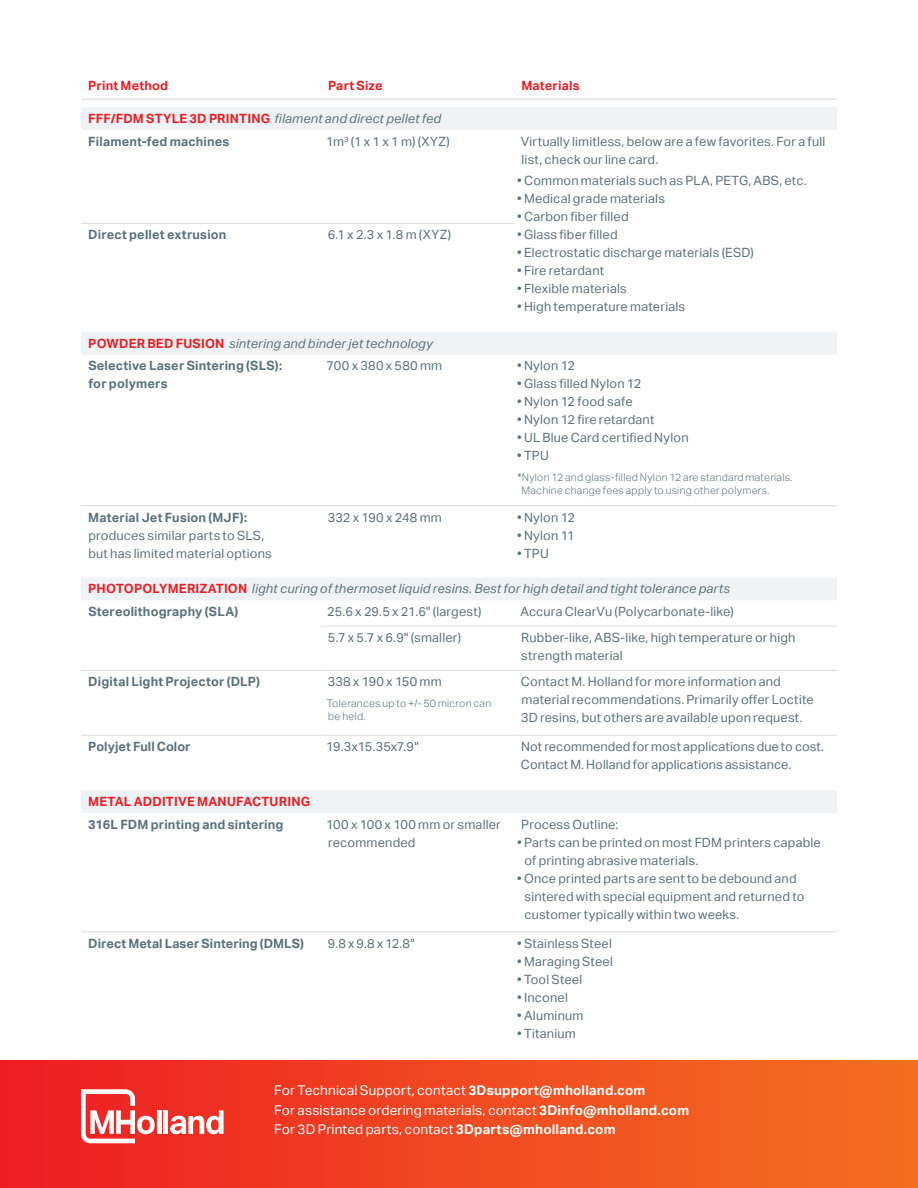
<style>
.page{position:relative;width:918px;height:1188px;background:#fff}
.page>*{position:absolute;margin:0;border:0;box-sizing:border-box;transform-origin:0 0}
.t1{font:13.5px "Aktiv Grotesk";letter-spacing:.015em;color:#fff}
.Table_text{font:12.75px/18px "Aktiv Grotesk";letter-spacing:.015em;color:#5a727e}
.Table_text-2{font:700 12.75px/18px "Aktiv Grotesk";letter-spacing:.015em;color:#5a727e}
.Table_bold{font:italic 12.75px "Aktiv Grotesk";letter-spacing:.015em;color:#5a727e}
.Table_bold-2{font:700 12.75px "Aktiv Grotesk";letter-spacing:.015em;color:#ee1d23}
.Table_text-3{font:12.75px "Aktiv Grotesk";letter-spacing:-.01em;color:#5a727e}
.Table_text-4{font:300 10.5px/13.5px "Aktiv Grotesk";letter-spacing:.025em;color:#5a727e}
.s1{font-weight:700;font-style:normal;color:#ee1d23}
.s2{font-weight:400}
.s3{font-weight:700}
</style>
<div class="page">
<svg style="left:81px;top:107px;width:756px;height:706px"></svg>
<hr style="left:81px;top:99px;width:240px;height:1px;background:#d4dde2">
<hr style="left:321px;top:99px;width:193px;height:1px;background:#d4dde2">
<hr style="left:514px;top:99px;width:323px;height:1px;background:#d4dde2">
<hr style="left:321px;top:626px;width:193px;height:1px;background:#d4dde2">
<hr style="left:514px;top:626px;width:323px;height:1px;background:#d4dde2">
<hr style="left:514px;top:670px;width:323px;height:1px;background:#d4dde2">
<hr style="left:81px;top:670px;width:240px;height:1px;background:#d4dde2">
<hr style="left:321px;top:670px;width:193px;height:1px;background:#d4dde2">
<hr style="left:81px;top:223px;width:240px;height:1px;background:#d4dde2">
<hr style="left:321px;top:223px;width:193px;height:1px;background:#d4dde2">
<hr style="left:81px;top:506px;width:240px;height:1px;background:#d4dde2">
<hr style="left:321px;top:506px;width:193px;height:1px;background:#d4dde2">
<hr style="left:514px;top:506px;width:323px;height:1px;background:#d4dde2">
<hr style="left:81px;top:735px;width:240px;height:1px;background:#d4dde2">
<hr style="left:321px;top:735px;width:193px;height:1px;background:#d4dde2">
<hr style="left:514px;top:735px;width:323px;height:1px;background:#d4dde2">
<hr style="left:81px;top:932px;width:240px;height:1px;background:#d4dde2">
<hr style="left:321px;top:932px;width:193px;height:1px;background:#d4dde2">
<hr style="left:514px;top:932px;width:323px;height:1px;background:#d4dde2">
<div style="left:0;top:1061px;width:918px;height:127px;background:linear-gradient(to right,#ed1d23,#f37121)"></div>
<hr style="left:157px;top:1110px;width:4px;height:24px;background:#fff">
<hr style="left:164px;top:1110px;width:4px;height:24px;background:#fff">
<svg style="left:81px;top:1089px;width:74px;height:54px"></svg>
<svg style="left:170px;top:1110px;width:54px;height:24px"></svg>
<p class="Table_bold-2" style="left:88px;top:78px;width:81px">Print Method</p>
<p class="Table_bold-2" style="left:328px;top:78px;width:56px">Part Size</p>
<p class="Table_bold-2" style="left:521px;top:78px;width:60px">Materials</p>
<p class="Table_bold" style="left:88px;top:111px;width:354px"><span class="s1">FFF/FDM STYLE 3D PRINTING</span> filament and direct pellet fed</p>
<p class="Table_text-2" style="left:88px;top:132px;width:143px">Filament-fed machines</p>
<p class="Table_text" style="left:326px;top:132px;width:125px">1m<sup>3</sup> (1 x 1 x 1 m) (XYZ)</p>
<p class="Table_text" style="left:521px;top:132px;width:306px">Virtually limitless, below are a few favorites. For a full list, check our line card.</p>
<p class="Table_text" style="left:517px;top:172px;width:291px">• Common materials such as PLA, PETG, ABS, etc.</p>
<p class="Table_text" style="left:517px;top:190px;width:149px">• Medical grade materials</p>
<p class="Table_text" style="left:517px;top:208px;width:113px">• Carbon fiber filled</p>
<p class="Table_text" style="left:517px;top:226px;width:102px">• Glass fiber filled</p>
<p class="Table_text" style="left:517px;top:244px;width:238px">• Electrostatic discharge materials (ESD)</p>
<p class="Table_text" style="left:517px;top:262px;width:89px">• Fire retardant</p>
<p class="Table_text" style="left:517px;top:280px;width:111px">• Flexible materials</p>
<p class="Table_text" style="left:517px;top:298px;width:170px">• High temperature materials</p>
<p class="Table_text-2" style="left:88px;top:226px;width:140px">Direct pellet extrusion</p>
<p class="Table_text" style="left:328px;top:226px;width:125px">6.1 x 2.3 x 1.8 m (XYZ)</p>
<p class="Table_bold" style="left:88px;top:336px;width:346px"><span class="s1">POWDER BED FUSION</span> sintering and binder jet technology</p>
<p class="Table_text-2" style="left:88px;top:357px;width:195px">Selective Laser Sintering (SLS): for polymers</p>
<p class="Table_text" style="left:327px;top:357px;width:117px">700 x 380 x 580 mm</p>
<p class="Table_text" style="left:517px;top:357px;width:59px">• Nylon 12</p>
<p class="Table_text" style="left:517px;top:375px;width:126px">• Glass filled Nylon 12</p>
<p class="Table_text" style="left:517px;top:393px;width:117px">• Nylon 12 food safe</p>
<p class="Table_text" style="left:517px;top:411px;width:139px">• Nylon 12 fire retardant</p>
<p class="Table_text" style="left:517px;top:429px;width:173px">• UL Blue Card certified Nylon</p>
<p class="Table_text" style="left:517px;top:447px;width:33px">• TPU</p>
<p class="Table_text-4" style="left:521px;top:470px;width:273px;text-indent:-4px"><span class="s2">*</span>Nylon 12 and glass-filled Nylon 12 are standard materials.<br>Machine change fees apply to using other polymers.</p>
<p class="Table_text" style="left:88px;top:508px;width:185px"><span class="s3">Material Jet Fusion (MJF): </span>produces similar parts to SLS, but has limited material options</p>
<p class="Table_text" style="left:328px;top:508px;width:116px">332 x 190 x 248 mm</p>
<p class="Table_text" style="left:517px;top:508px;width:59px">• Nylon 12</p>
<p class="Table_text" style="left:517px;top:526px;width:59px">• Nylon 11</p>
<p class="Table_text" style="left:517px;top:544px;width:33px">• TPU</p>
<p class="Table_bold" style="left:88px;top:582px;width:643px"><span class="s1">PHOTOPOLYMERIZATION</span> light curing of thermoset liquid resins. Best for high detail and tight tolerance parts</p>
<p class="Table_text-2" style="left:88px;top:603px;width:151px">Stereolithography (SLA)</p>
<p class="Table_text" style="left:327px;top:603px;width:156px">25.6 x 29.5 x 21.6" (largest)</p>
<p class="Table_text" style="left:520px;top:603px;width:215px">Accura ClearVu (Polycarbonate-like)</p>
<p class="Table_text" style="left:328px;top:629px;width:135px">5.7 x 5.7 x 6.9" (smaller)</p>
<p class="Table_text" style="left:521px;top:629px;width:276px">Rubber-like, ABS-like, high temperature or high strength material</p>
<p class="Table_text-2" style="left:88px;top:673px;width:173px">Digital Light Projector (DLP)</p>
<p class="Table_text" style="left:328px;top:673px;width:116px">338 x 190 x 150 mm</p>
<p class="Table_text-4" style="left:327px;top:696px;width:166px">Tolerances up to +/- 50 micron can be held.</p>
<p class="Table_text" style="left:521px;top:673px;width:294px">Contact M. Holland for more information and material recommendations. Primarily offer Loctite<br>3D resins, but others are available upon request.</p>
<p class="Table_text-2" style="left:88px;top:738px;width:104px">Polyjet Full Color</p>
<p class="Table_text-3" style="left:326px;top:739px;width:94px">19.3x15.35x7.9"</p>
<p class="Table_text" style="left:521px;top:738px;width:305px">Not recommended for most applications due to cost.<br>Contact M. Holland for applications assistance.</p>
<p class="Table_bold-2" style="left:88px;top:794px;width:223px">METAL ADDITIVE MANUFACTURING</p>
<p class="Table_text-2" style="left:88px;top:815px;width:197px">316L FDM printing and sintering</p>
<p class="Table_text" style="left:326px;top:815px;width:176px">100 x 100 x 100 mm or smaller recommended</p>
<p class="Table_text" style="left:521px;top:815px;width:99px">Process Outline:</p>
<p class="Table_text" style="left:524px;top:833px;width:298px;text-indent:-7px">• Parts can be printed on most FDM printers capable of printing abrasive materials.</p>
<p class="Table_text" style="left:524px;top:869px;width:282px;text-indent:-7px">• Once printed parts are sent to be debound and sintered with special equipment and returned to customer typically within two weeks.</p>
<p class="Table_text-2" style="left:88px;top:934px;width:217px">Direct Metal Laser Sintering (DMLS)</p>
<p class="Table_text" style="left:328px;top:934px;width:88px">9.8 x 9.8 x 12.8"</p>
<p class="Table_text" style="left:517px;top:934px;width:96px">• Stainless Steel</p>
<p class="Table_text" style="left:517px;top:952px;width:97px">• Maraging Steel</p>
<p class="Table_text" style="left:517px;top:970px;width:67px">• Tool Steel</p>
<p class="Table_text" style="left:517px;top:988px;width:52px">• Inconel</p>
<p class="Table_text" style="left:517px;top:1006px;width:68px">• Aluminum</p>
<p class="Table_text" style="left:517px;top:1024px;width:60px">• Titanium</p>
<p class="t1" style="left:274px;top:1082px;width:372px">For Technical Support, contact <span class="s3">3Dsupport@mholland.com</span></p>
<p class="t1" style="left:274px;top:1102px;width:416px">For assistance ordering materials, contact <span class="s3">3Dinfo@mholland.com</span></p>
<p class="t1" style="left:274px;top:1121px;width:343px">For 3D Printed parts, contact <span class="s3">3Dparts@mholland.com</span></p>
</div>
